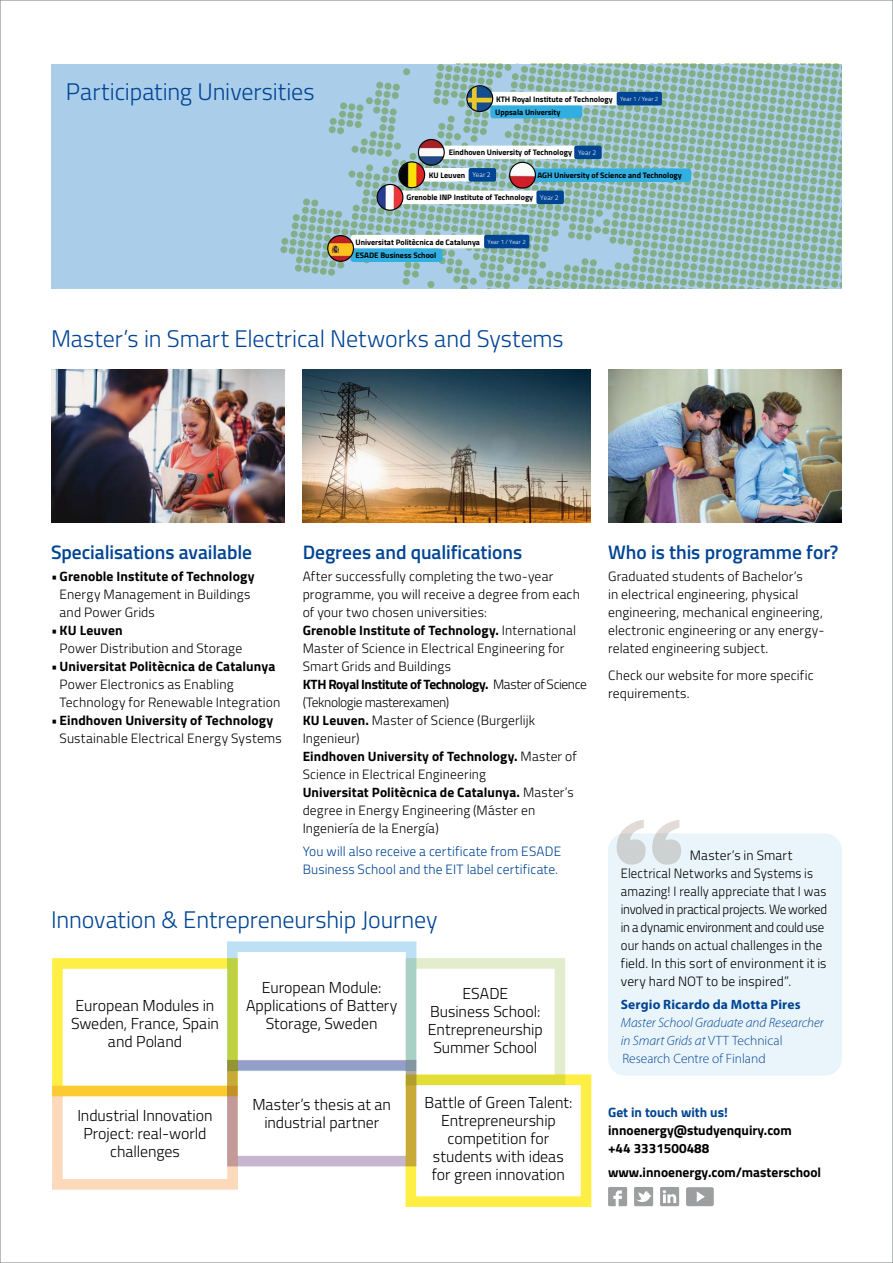
<style>
.page{position:relative;width:893px;height:1263px;background:#fff}
.page>*{position:absolute;margin:0;border:0;box-sizing:border-box;transform-origin:0 0}
.t1{font:300 24px "Titillium";letter-spacing:-.005em;color:#004494}
.t2{font:600 19.5px "Titillium";letter-spacing:-.005em;color:#004494}
.t3{font:300 15.9px/18px "Titillium";letter-spacing:-.005em;color:#000;text-align:center}
.t4{font:300 13.5px/18px "Titillium";letter-spacing:.01em;color:#000}
.t5{font:italic 300 13.5px/18px "Myriad Pro";color:#004494}
.t6{font:300 13.5px/18px "Titillium";letter-spacing:.01em;color:#004494}
.t7{font:700 13.5px/18px "Titillium";color:#000}
.t8{font:700 13.5px "Myriad Pro";letter-spacing:.01em;color:#004494}
.t9{font:700 13.5px "Titillium";color:#004494}
.t10{font:700 7.95px/13.6px "Titillium";color:#000}
.t11{font:300 6.75px "Titillium";letter-spacing:.03em;color:#fff}
.t12{font:300 6.15px "Titillium";letter-spacing:.03em;color:#fff}
.s1{font-weight:700}
.s2{font-style:normal}
</style>
<div class="page">
<img style="left:51px;top:370px;width:234px;height:153px">
<img style="left:303px;top:370px;width:287px;height:153px">
<img style="left:608px;top:370px;width:234px;height:153px">
<div style="left:51px;top:64px;width:791px;height:225px;background:#aacdea"></div>
<svg style="left:545px;top:64px;width:153px;height:225px"></svg>
<svg style="left:698px;top:64px;width:144px;height:225px"></svg>
<svg style="left:280px;top:64px;width:265px;height:225px"></svg>
<div style="left:440px;top:146px;width:140px;height:13px;background:#fff;border-radius:3px"></div>
<img style="left:418px;top:139px;width:26px;height:26px;border-radius:13px">
<div style="left:418px;top:139px;width:27px;height:27px;border:1px solid #000;border-radius:50%"></div>
<div style="left:351px;top:235px;width:137px;height:13px;background:#fff;border-radius:3px"></div>
<div style="left:351px;top:248px;width:92px;height:14px;background:#31afe1;border-radius:3px"></div>
<div style="left:490px;top:105px;width:92px;height:13px;background:#31afe1;border-radius:3px"></div>
<img style="left:328px;top:236px;width:25px;height:25px;border-radius:13px">
<div style="left:327px;top:235px;width:27px;height:27px;border:1px solid #000;border-radius:50%"></div>
<div style="left:532px;top:168px;width:159px;height:14px;background:#31afe1;border-radius:3px"></div>
<img style="left:510px;top:162px;width:25px;height:26px;border-radius:13px">
<div style="left:509px;top:162px;width:27px;height:27px;border:1px solid #000;border-radius:50%"></div>
<div style="left:420px;top:168px;width:52px;height:14px;background:#fff;border-radius:3px"></div>
<img style="left:399px;top:162px;width:26px;height:26px;border-radius:13px">
<div style="left:398px;top:161px;width:27px;height:27px;border:1px solid #000;border-radius:50%"></div>
<div style="left:398px;top:191px;width:143px;height:13px;background:#fff;border-radius:3px"></div>
<img style="left:377px;top:184px;width:26px;height:26px;border-radius:13px">
<div style="left:377px;top:184px;width:26px;height:27px;border:1px solid #000;border-radius:50%"></div>
<div style="left:488px;top:92px;width:133px;height:13px;background:#fff;border-radius:3px"></div>
<img style="left:467px;top:86px;width:26px;height:25px;border-radius:13px">
<div style="left:466px;top:85px;width:27px;height:27px;border:1px solid #000;border-radius:50%"></div>
<div style="left:608px;top:833px;width:234px;height:243px;background:#eaf5fb;border-radius:17px"></div>
<svg style="left:617px;top:820px;width:64px;height:45px"></svg>
<div style="left:227px;top:941px;width:189px;height:130px;border:11px solid #bde0f4"></div>
<div style="left:405px;top:958px;width:160px;height:127px;border:11px solid #e3edce"></div>
<div style="left:52px;top:958px;width:186px;height:138px;border:11px solid #ffef44"></div>
<div style="left:52px;top:1086px;width:186px;height:103px;border:11px solid #fcd9ba"></div>
<div style="left:227px;top:1060px;width:189px;height:106px;border:11px solid #c7b6d2"></div>
<div style="left:574px;top:146px;width:28px;height:13px;background:#004494;border-radius:2px"></div>
<div style="left:469px;top:168px;width:27px;height:14px;background:#004494;border-radius:2px"></div>
<div style="left:536px;top:191px;width:28px;height:13px;background:#004494;border-radius:2px"></div>
<svg style="left:608px;top:1187px;width:19px;height:19px"></svg>
<svg style="left:634px;top:1187px;width:19px;height:19px"></svg>
<svg style="left:660px;top:1187px;width:19px;height:19px"></svg>
<svg style="left:686px;top:1187px;width:28px;height:19px"></svg>
<div style="left:617px;top:92px;width:45px;height:13px;background:#004494;border-radius:2px"></div>
<div style="left:484px;top:235px;width:45px;height:13px;background:#004494;border-radius:2px"></div>
<div style="left:405px;top:1074px;width:186px;height:133px;border:11px solid #ffef44"></div>
<h1 class="t1" style="left:66px;top:74px;width:250px">Participating Universities</h1>
<p class="t10" style="left:496px;top:92px;width:118px">KTH Royal Institute of Technology</p>
<p class="t12" style="left:620px;top:94px;width:40px">Year 1 / Year 2</p>
<p class="t10" style="left:495px;top:105px;width:67px">Uppsala University</p>
<p class="t10" style="left:449px;top:145px;width:125px">Eindhoven University of Technology</p>
<p class="t11" style="left:578px;top:147px;width:20px">Year 2</p>
<p class="t11" style="left:472px;top:170px;width:20px">Year 2</p>
<p class="t10" style="left:429px;top:168px;width:38px">KU Leuven</p>
<p class="t10" style="left:537px;top:168px;width:146px">AGH University of Science and Technology</p>
<p class="t10" style="left:406px;top:190px;width:128px">Grenoble INP Institute of Technology</p>
<p class="t11" style="left:540px;top:192px;width:20px">Year 2</p>
<p class="t10" style="left:356px;top:235px;width:126px">Universitat Politècnica de Catalunya<br>ESADE Business School</p>
<p class="t12" style="left:488px;top:237px;width:40px">Year 1 / Year 2</p>
<h1 class="t1" style="left:51px;top:321px;width:514px">Master’s in Smart Electrical Networks and Systems</h1>
<h2 class="t2" style="left:51px;top:537px;width:203px">Specialisations available</h2>
<p class="t4" style="left:60px;top:567px;width:197px;text-indent:-9px">•<span class="s1">Grenoble Institute of Technology<br></span>Energy Management in Buildings and Power Grids</p>
<p class="t4" style="left:60px;top:621px;width:184px;text-indent:-9px">•<span class="s1">KU Leuven<br></span>Power Distribution and Storage</p>
<p class="t4" style="left:60px;top:657px;width:222px;text-indent:-9px">•<span class="s1">Universitat Politècnica de Catalunya<br></span>Power Electronics as Enabling<br>Technology for Renewable Integration</p>
<p class="t4" style="left:60px;top:711px;width:224px;text-indent:-9px">• <span class="s1">Eindhoven University of Technology<br></span>Sustainable Electrical Energy Systems</p>
<h2 class="t2" style="left:303px;top:537px;width:221px">Degrees and qualifications</h2>
<p class="t4" style="left:303px;top:567px;width:286px">After successfully completing the two-year programme, you will receive a degree from each of your two chosen universities:<br><span class="s1">Grenoble Institute of Technology.</span> International Master of Science in Electrical Engineering for Smart Grids and Buildings<br><span class="s1">KTH Royal Institute of Technology.</span> Master of Science (Teknologie masterexamen)<br><span class="s1">KU Leuven.</span> Master of Science (Burgerlijk Ingenieur)<br><span class="s1">Eindhoven University of Technology.</span> Master of Science in Electrical Engineering<br><span class="s1">Universitat Politècnica de Catalunya.</span> Master’s degree in Energy Engineering (Máster en Ingeniería de la Energía)</p>
<p class="t6" style="left:303px;top:841px;width:260px">You will also receive a certificate from ESADE<br>Business School and the EIT label certificate.</p>
<h1 class="t1" style="left:51px;top:902px;width:388px">Innovation &amp; Entrepreneurship Journey</h1>
<p class="t3" style="left:71px;top:995px;width:149px">European Modules in<br>Sweden, France, Spain and Poland</p>
<p class="t3" style="left:246px;top:977px;width:153px">European Module:<br>Applications of Battery<br>Storage, Sweden</p>
<p class="t3" style="left:428px;top:983px;width:116px">ESADE<br>Business School:<br>Entrepreneurship<br>Summer School</p>
<p class="t3" style="left:77px;top:1105px;width:137px">Industrial Innovation<br>Project: real-world challenges</p>
<p class="t3" style="left:252px;top:1095px;width:140px">Master’s thesis at an industrial partner</p>
<p class="t3" style="left:424px;top:1092px;width:149px">Battle of Green Talent:<br>Entrepreneurship competition for students with ideas for green innovation</p>
<h2 class="t2" style="left:608px;top:537px;width:232px">Who is this programme for?</h2>
<p class="t4" style="left:608px;top:567px;width:218px">Graduated students of Bachelor’s<br>in electrical engineering, physical engineering, mechanical engineering, electronic engineering or any energy&shy;related engineering subject.</p>
<p class="t4" style="left:608px;top:666px;width:207px">Check our website for more specific requirements.</p>
<p class="t4" style="left:621px;top:846px;width:208px;text-indent:69px">Master’s in Smart Electrical Networks and Systems is amazing! I really appreciate that I was involved in practical projects. We worked in a dynamic environment and could use our hands on actual challenges in the field. In this sort of environment it is very hard NOT to be inspired”.</p>
<p class="t8" style="left:621px;top:997px;width:181px">Sergio Ricardo da Motta Pires</p>
<p class="t5" style="left:621px;top:1013px;width:204px">Master School Graduate and Researcher in Smart Grids at <span class="s2">VTT Technical<br>Research Centre of Finland</span></p>
<p class="t9" style="left:608px;top:1102px;width:121px">Get in touch with us!</p>
<p class="t7" style="left:608px;top:1120px;width:185px">innoenergy@studyenquiry.com +44 3331500488</p>
<p class="t7" style="left:608px;top:1162px;width:215px">www.innoenergy.com/masterschool</p>
</div>
